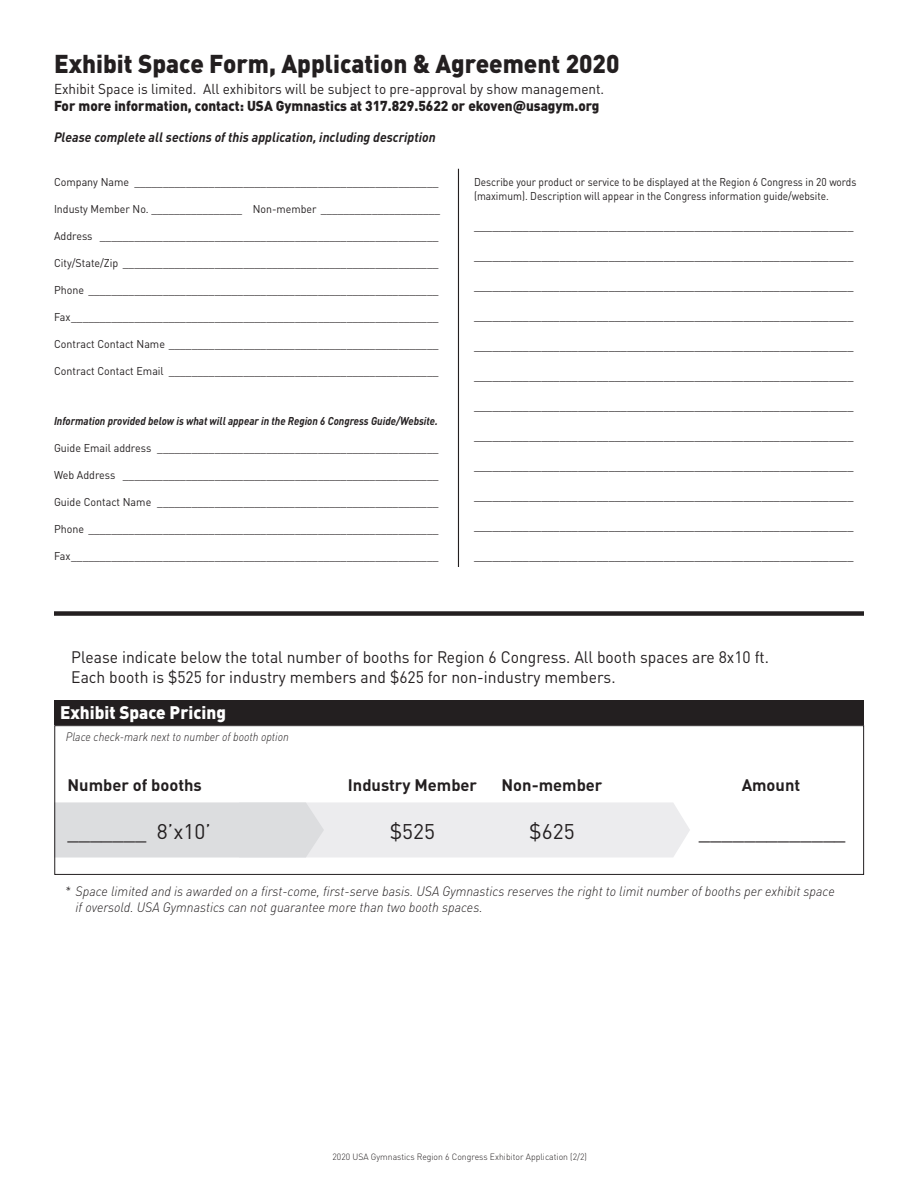
<style>
.page{position:relative;width:918px;height:1188px;background:#fff}
.page>*{position:absolute;margin:0;border:0;box-sizing:border-box;transform-origin:0 0}
.t1{font:900 25.5px "DIN Pro";color:#231f20;scale:.95 1}
.t2{font:21px "DIN Pro";color:#231f20}
.t3{font:900 18px "DIN Pro";color:#fff;scale:.95 1}
.t4{font:16.5px "DIN Pro";color:#231f20;scale:.95 1}
.t5{font:700 16.5px "DIN Pro";color:#231f20}
.t6{font:14.25px "DIN Pro";color:#231f20;scale:.95 1}
.t7{font:900 14.25px "DIN Pro";color:#231f20;scale:.95 1}
.t8{font:italic 300 13.5px/16.5px "DIN Pro";color:#231f20;scale:.95 1}
.t9{font:italic 700 13.5px "DIN Pro";color:#231f20;scale:.95 1}
.t10{font:12px "DIN Pro";color:#231f20;scale:.95 1}
.t11{font:italic 300 12px "DIN Pro";color:#231f20;scale:.9 1}
.t12{font:11.25px "DIN Pro";color:#231f20;scale:.95 1}
.t13{font:11.25px/14.2px "DIN Pro";color:#231f20;scale:.9 1}
.t14{font:italic 700 11.25px "DIN Pro";color:#231f20;scale:.9 1}
.t15{font:11.25px "DIN Pro";color:#231f20;scale:.94 1}
.t16{font:300 9px "DIN Pro";color:#231f20;scale:.96 1}
</style>
<div class="page">
<hr style="left:458px;top:169px;width:1px;height:398px;background:#231f20">
<div style="left:54px;top:611px;width:810px;height:5px;background:#231f20"></div>
<div style="left:54px;top:701px;width:810px;height:24px;background:#231f20"></div>
<svg style="left:56px;top:802px;width:634px;height:56px;background:#e6e6e8"></svg>
<div style="left:54px;top:725px;width:810px;height:150px;border:1px solid #231f20"></div>
<p class="t1" style="left:54px;top:42px;width:597px">Exhibit Space Form, Application &amp; Agreement 2020</p>
<p class="t6" style="left:54px;top:78px;width:581px">Exhibit Space is limited. All exhibitors will be subject to pre-approval by show management.</p>
<p class="t7" style="left:54px;top:94px;width:576px">For more information, contact: USA Gymnastics at 317.829.5622 or ekoven@usagym.org</p>
<p class="t9" style="left:54px;top:126px;width:403px">Please complete all sections of this application, including description</p>
<p class="t12" style="left:54px;top:173px;width:406px">Company Name _____________________________________________________</p>
<p class="t15" style="left:54px;top:200px;width:412px">Industy Member No. ________________ Non-member _____________________</p>
<p class="t12" style="left:54px;top:227px;width:406px">Address ___________________________________________________________</p>
<p class="t12" style="left:54px;top:254px;width:406px">City/State/Zip _______________________________________________________</p>
<p class="t12" style="left:54px;top:281px;width:406px">Phone _____________________________________________________________</p>
<p class="t12" style="left:54px;top:308px;width:406px">Fax________________________________________________________________</p>
<p class="t12" style="left:54px;top:335px;width:406px">Contract Contact Name _______________________________________________</p>
<p class="t12" style="left:54px;top:362px;width:406px">Contract Contact Email _______________________________________________</p>
<p class="t14" style="left:54px;top:412px;width:428px">Information provided below is what will appear in the Region 6 Congress Guide/Website.</p>
<p class="t12" style="left:54px;top:439px;width:406px">Guide Email address _________________________________________________</p>
<p class="t12" style="left:54px;top:466px;width:406px">Web Address _______________________________________________________</p>
<p class="t12" style="left:54px;top:493px;width:406px">Guide Contact Name _________________________________________________</p>
<p class="t12" style="left:54px;top:520px;width:406px">Phone _____________________________________________________________</p>
<p class="t12" style="left:54px;top:547px;width:406px">Fax________________________________________________________________</p>
<p class="t13" style="left:474px;top:173px;width:426px">Describe your product or service to be displayed at the Region 6 Congress in 20 words (maximum). Description will appear in the Congress information guide/website.</p>
<p class="t10" style="left:474px;top:216px;width:401px">______________________________________________________________</p>
<p class="t10" style="left:474px;top:246px;width:401px">______________________________________________________________</p>
<p class="t10" style="left:474px;top:276px;width:401px">______________________________________________________________</p>
<p class="t10" style="left:474px;top:306px;width:401px">______________________________________________________________</p>
<p class="t10" style="left:474px;top:336px;width:401px">______________________________________________________________</p>
<p class="t10" style="left:474px;top:366px;width:401px">______________________________________________________________</p>
<p class="t10" style="left:474px;top:396px;width:401px">______________________________________________________________</p>
<p class="t10" style="left:474px;top:426px;width:401px">______________________________________________________________</p>
<p class="t10" style="left:474px;top:456px;width:401px">______________________________________________________________</p>
<p class="t10" style="left:474px;top:486px;width:401px">______________________________________________________________</p>
<p class="t10" style="left:474px;top:516px;width:401px">______________________________________________________________</p>
<p class="t10" style="left:474px;top:546px;width:401px">______________________________________________________________</p>
<p class="t4" style="left:71px;top:644px;width:736px">Please indicate below the total number of booths for Region 6 Congress. All booth spaces are 8x10 ft.</p>
<p class="t4" style="left:71px;top:664px;width:574px">Each booth is $525 for industry members and $625 for non-industry members.</p>
<p class="t3" style="left:60px;top:697px;width:176px">Exhibit Space Pricing</p>
<p class="t11" style="left:66px;top:728px;width:249px">Place check-mark next to number of booth option</p>
<p class="t5" style="left:68px;top:771px;width:136px">Number of booths</p>
<p class="t5" style="left:348px;top:771px;width:131px">Industry Member</p>
<p class="t5" style="left:502px;top:771px;width:102px">Non-member</p>
<p class="t5" style="left:742px;top:771px;width:60px">Amount</p>
<p class="t2" style="left:68px;top:815px;width:145px">_______ 8’x10’</p>
<p class="t2" style="left:390px;top:815px;width:47px">$525</p>
<p class="t2" style="left:529px;top:815px;width:47px">$625</p>
<p class="t2" style="left:699px;top:815px;width:148px">_____________</p>
<p class="t8" style="left:76px;top:882px;width:801px;text-indent:-11px">* Space limited and is awarded on a first-come, first-serve basis. USA Gymnastics reserves the right to limit number of booths per exhibit space if oversold. USA Gymnastics can not guarantee more than two booth spaces.</p>
<p class="t16" style="left:333px;top:1150px;width:267px">2020 USA Gymnastics Region 6 Congress Exhibitor Application (2/2)</p>
</div>
